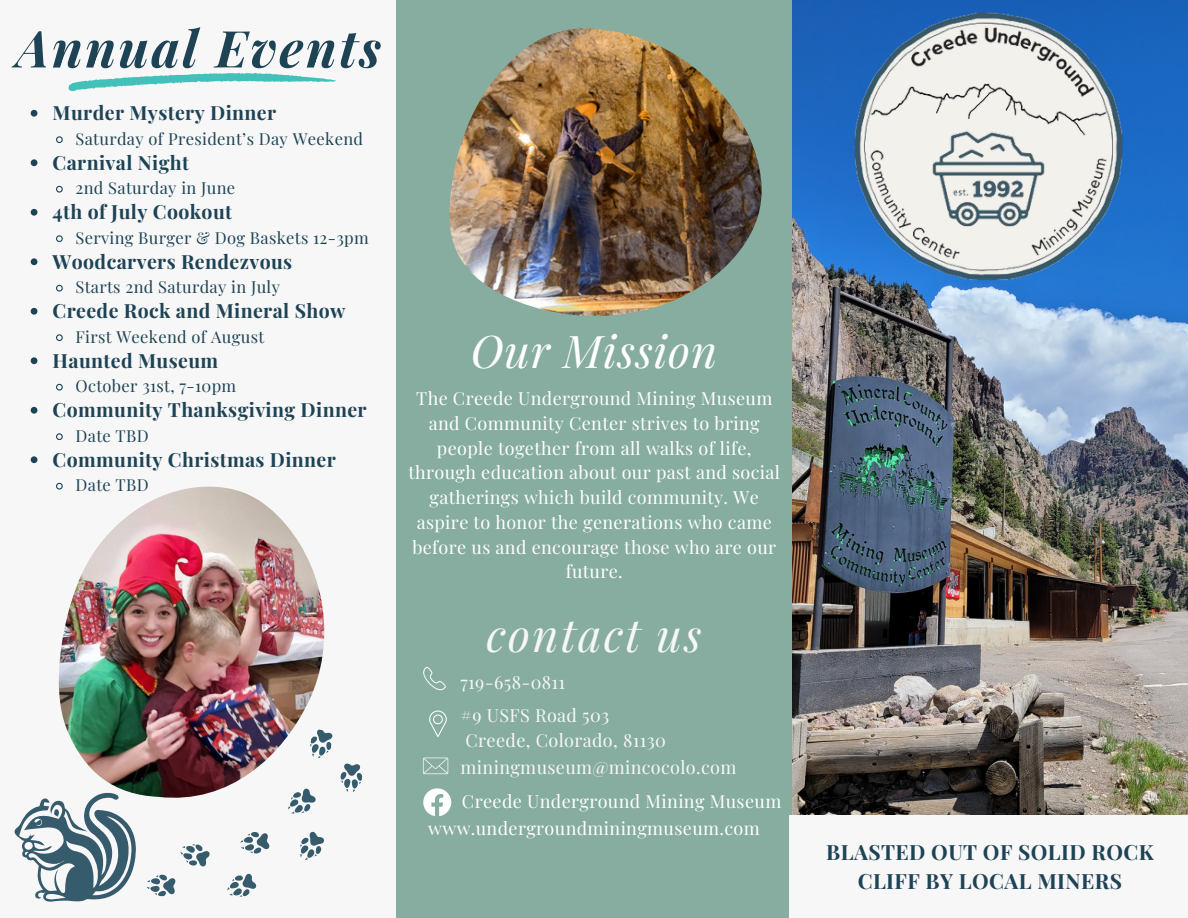
<style>
.page{position:relative;width:1188px;height:918px;background:#f7f7f7}
.page>*{position:absolute;margin:0;border:0;box-sizing:border-box;transform-origin:0 0}
.t1{font:italic 700 50.85px "Playfair Display";letter-spacing:.05em;color:#1d4355}
.t2{font:italic 45px "Playfair Display";letter-spacing:.02em;color:#fff}
.t3{font:italic 45px "Playfair Display";letter-spacing:.05em;color:#f7f7f7}
.t4{font:700 21px/29.2px "Playfair Display";letter-spacing:.02em;color:#1d4355;text-align:center}
.t5{font:700 19.5px "Playfair Display";letter-spacing:.02em;color:#1d4355}
.t6{font:18px/24.8px "Playfair Display";letter-spacing:.02em;color:#fff;text-align:center}
.t7{font:18px "Playfair Display";letter-spacing:.02em;color:#f7f7f7}
.t8{font:16.5px "Playfair Display";letter-spacing:.02em;color:#1d4355}
</style>
<div class="page">
<img style="left:792px;top:0;width:396px;height:815px">
<svg style="left:68px;top:73px;width:268px;height:19px"></svg>
<div style="left:397px;top:0;width:395px;height:918px;background:#86ada0"></div>
<img style="left:449px;top:28px;width:313px;height:288px">
<svg style="left:423px;top:667px;width:23px;height:23px"></svg>
<svg style="left:423px;top:758px;width:25px;height:16px"></svg>
<svg style="left:429px;top:711px;width:18px;height:26px"></svg>
<img style="left:58px;top:487px;width:267px;height:311px">
<img style="left:849px;top:10px;width:279px;height:275px">
<svg style="left:423px;top:788px;width:28px;height:28px"></svg>
<svg style="left:14px;top:792px;width:122px;height:110px"></svg>
<svg style="left:147px;top:844px;width:63px;height:53px"></svg>
<svg style="left:227px;top:873px;width:30px;height:24px"></svg>
<svg style="left:240px;top:832px;width:30px;height:22px"></svg>
<svg style="left:300px;top:831px;width:24px;height:29px"></svg>
<svg style="left:287px;top:728px;width:76px;height:86px"></svg>
<div style="left:790px;top:816px;width:398px;height:102px;background:#f7f7f7"></div>
<svg style="left:31px;top:110px;width:6px;height:7px"></svg>
<svg style="left:56px;top:136px;width:7px;height:8px"></svg>
<svg style="left:31px;top:159px;width:6px;height:7px"></svg>
<svg style="left:56px;top:185px;width:7px;height:8px"></svg>
<svg style="left:31px;top:209px;width:6px;height:7px"></svg>
<svg style="left:56px;top:235px;width:7px;height:8px"></svg>
<svg style="left:31px;top:258px;width:6px;height:7px"></svg>
<svg style="left:56px;top:284px;width:7px;height:8px"></svg>
<svg style="left:31px;top:308px;width:6px;height:7px"></svg>
<svg style="left:56px;top:334px;width:7px;height:8px"></svg>
<svg style="left:31px;top:357px;width:6px;height:7px"></svg>
<svg style="left:56px;top:383px;width:7px;height:8px"></svg>
<svg style="left:31px;top:407px;width:6px;height:7px"></svg>
<svg style="left:56px;top:433px;width:7px;height:8px"></svg>
<svg style="left:31px;top:456px;width:6px;height:7px"></svg>
<svg style="left:56px;top:482px;width:8px;height:8px"></svg>
<p class="t1" style="left:16px;top:13px;width:366px">Annual Events</p>
<p class="t5" style="left:53px;top:99px;width:225px">Murder Mystery Dinner</p>
<p class="t8" style="left:76px;top:127px;width:289px">Saturday of President’s Day Weekend</p>
<p class="t5" style="left:53px;top:148px;width:138px">Carnival Night</p>
<p class="t8" style="left:76px;top:176px;width:161px">2nd Saturday in June</p>
<p class="t5" style="left:53px;top:198px;width:181px">4th of July Cookout</p>
<p class="t8" style="left:76px;top:226px;width:295px">Serving Burger &amp; Dog Baskets 12-3pm</p>
<p class="t5" style="left:53px;top:247px;width:241px">Woodcarvers Rendezvous</p>
<p class="t8" style="left:76px;top:275px;width:206px">Starts 2nd Saturday in July</p>
<p class="t5" style="left:53px;top:297px;width:294px">Creede Rock and Mineral Show</p>
<p class="t8" style="left:76px;top:325px;width:190px">First Weekend of August</p>
<p class="t5" style="left:53px;top:346px;width:167px">Haunted Museum</p>
<p class="t8" style="left:76px;top:374px;width:162px">October 31st, 7-10pm</p>
<p class="t5" style="left:53px;top:396px;width:316px">Community Thanksgiving Dinner</p>
<p class="t8" style="left:76px;top:424px;width:75px">Date TBD</p>
<p class="t5" style="left:53px;top:445px;width:285px">Community Christmas Dinner</p>
<p class="t8" style="left:76px;top:473px;width:75px">Date TBD</p>
<p class="t2" style="left:471px;top:319px;width:248px">Our Mission</p>
<p class="t6" style="left:409px;top:385px;width:373px">The Creede Underground Mining Museum and Community Center strives to bring people together from all walks of life, through education about our past and social gatherings which build community. We aspire to honor the generations who came before us and encourage those who are our future.</p>
<p class="t3" style="left:486px;top:604px;width:217px">contact us</p>
<p class="t7" style="left:461px;top:670px;width:106px">719-658-0811</p>
<p class="t7" style="left:461px;top:703px;width:150px">#9 USFS Road 503</p>
<p class="t7" style="left:465px;top:727px;width:202px">Creede, Colorado, 81130</p>
<p class="t7" style="left:461px;top:754px;width:277px">miningmuseum@mincocolo.com</p>
<p class="t6" style="left:462px;top:788px;width:321px">Creede Underground Mining Museum</p>
<p class="t6" style="left:428px;top:815px;width:333px">www.undergroundminingmuseum.com</p>
<p class="t4" style="left:826px;top:837px;width:329px">BLASTED OUT OF SOLID ROCK<br>CLIFF BY LOCAL MINERS</p>
</div>
